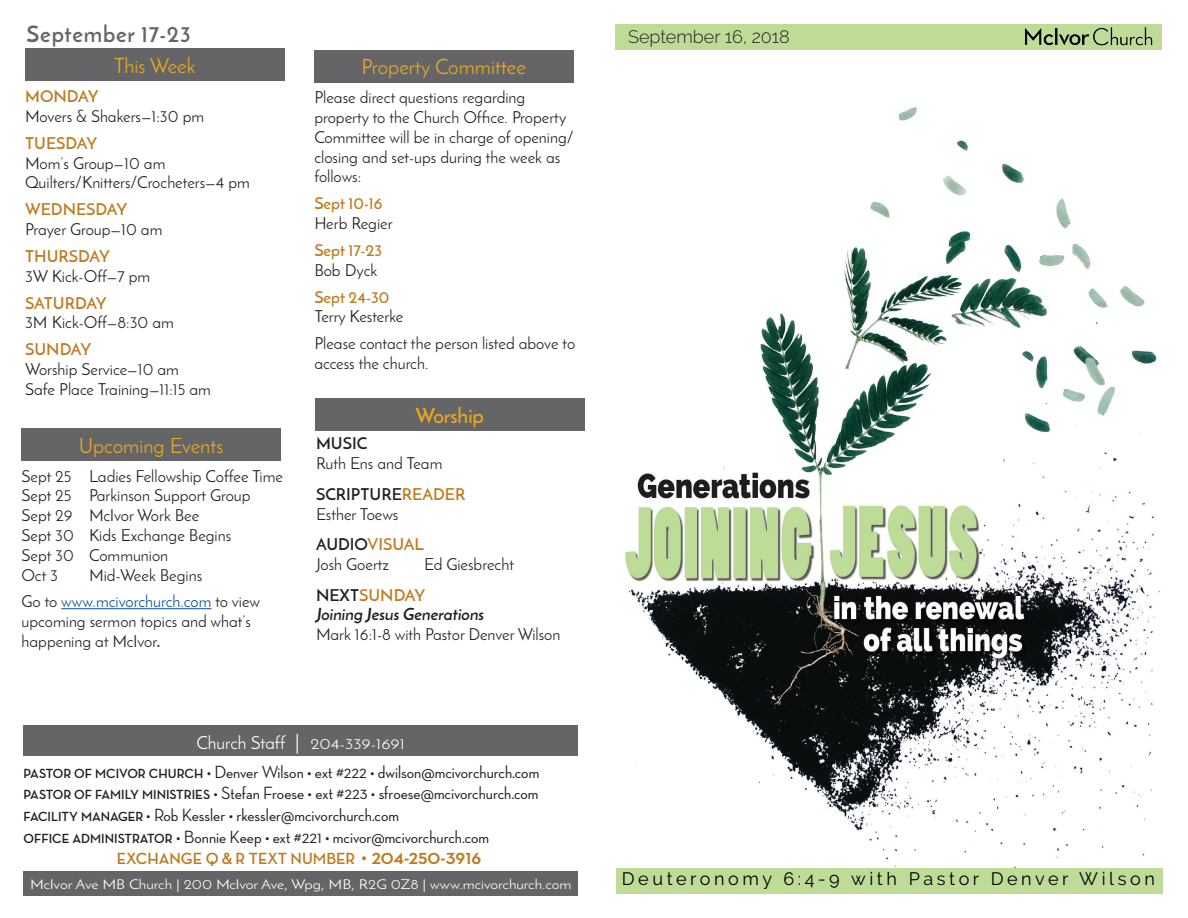
<style>
.page{position:relative;width:1188px;height:918px;background:#fff}
.page>*{position:absolute;margin:0;border:0;box-sizing:border-box;transform-origin:0 0}
.t1{font:700 22.5px "Josefin Sans";letter-spacing:.035em;color:#656568}
.t2{font:21px "Josefin Sans";color:#e7a921}
.t3{font:600 21px "Josefin Sans";color:#e7a921}
.t4{font:500 18px/21.6px "Neutra Disp";color:#231f20}
.t5{font:18px "Raleway";letter-spacing:.2em;color:#000}
.t6{font:300 18px "Raleway";color:#231f20}
.t7{font:16.5px/19.8px "Josefin Sans";color:#231f20}
.t8{font:600 16.5px "Josefin Sans";color:#bf7b21}
.t9{font:700 16.5px "Neutra Disp";color:#bf7b21}
.t10{font:italic 700 16.5px "Josefin Sans";color:#231f20}
.t11{font:600 16.5px "Josefin Sans";color:#231f20}
.t12{font:15px "Josefin Sans";color:#fff;scale:1.15 1}
.t13{font:13.5px "Josefin Sans";color:#fff;scale:1.15 1}
.s1{color:#0d4ca0}
.s2{font-weight:700;font-style:italic}
.s3{font-weight:600}
.s4{font-weight:600;color:#bf7b21}
.s5{font-size:18px}
.s6{font-size:21px}
.s7{font-weight:700;font-size:13.5px}
.s8{font-weight:500;font-size:24px}
</style>
<div class="page">
<div style="left:25px;top:49px;width:259px;height:32px;background:#656568"></div>
<hr style="left:61px;top:608px;width:151px;height:1px;background:#0d4ca0">
<div style="left:22px;top:429px;width:259px;height:32px;background:#656568"></div>
<div style="left:314px;top:50px;width:259px;height:33px;background:#656568"></div>
<div style="left:23px;top:726px;width:555px;height:30px;background:#656568"></div>
<div style="left:23px;top:872px;width:555px;height:24px;background:#656568"></div>
<div style="left:315px;top:399px;width:270px;height:32px;background:#656568"></div>
<div style="left:615px;top:24px;width:547px;height:26px;background:#bedc97"></div>
<img style="left:624px;top:107px;width:539px;height:762px">
<img style="left:1025px;top:27px;width:128px;height:19px">
<div style="left:616px;top:869px;width:547px;height:25px;background:#bedc97"></div>
<h1 class="t1" style="left:27px;top:19px;width:166px">September 17-23</h1>
<p class="t2" style="left:114px;top:53px;width:83px">This Week</p>
<p class="t8" style="left:25px;top:86px;width:75px">MONDAY</p>
<p class="t7" style="left:25px;top:106px;width:181px">Movers &amp; Shakers—1:30 pm</p>
<p class="t8" style="left:25px;top:133px;width:74px">TUESDAY</p>
<p class="t7" style="left:25px;top:153px;width:226px">Mom’s Group—10 am<br>Quilters/Knitters/Crocheters—4 pm</p>
<p class="t8" style="left:25px;top:199px;width:104px">WEDNESDAY</p>
<p class="t7" style="left:25px;top:219px;width:139px">Prayer Group—10 am</p>
<p class="t8" style="left:25px;top:246px;width:86px">THURSDAY</p>
<p class="t7" style="left:25px;top:266px;width:127px">3W Kick-Off—7 pm</p>
<p class="t8" style="left:25px;top:292px;width:83px">SATURDAY</p>
<p class="t7" style="left:25px;top:313px;width:150px">3M Kick-Off—8:30 am</p>
<p class="t8" style="left:25px;top:339px;width:68px">SUNDAY</p>
<p class="t7" style="left:25px;top:359px;width:187px">Worship Service—10 am<br>Safe Place Training—11:15 am</p>
<p class="t2" style="left:79px;top:433px;width:146px">Upcoming Events</p>
<p class="t7" style="left:22px;top:466px;width:263px">Sept 25 Ladies Fellowship Coffee Time<br>Sept 25 Parkinson Support Group<br>Sept 29 McIvor Work Bee<br>Sept 30 Kids Exchange Begins<br>Sept 30 Communion<br>Oct 3</p>
<p class="t7" style="left:22px;top:561px;width:240px;line-height:26.8px;text-align:center">Mid-Week Begins<br>Go to <span class="s1">www.mcivorchurch.com</span> to view</p>
<p class="t7" style="left:22px;top:611px;width:231px">upcoming sermon topics and what’s happening at McIvor<span class="s2">.</span></p>
<p class="t2" style="left:361px;top:54px;width:166px">Property Committee</p>
<p class="t7" style="left:314px;top:87px;width:261px">Please direct questions regarding property to the Church Office. Property<br>Committee will be in charge of opening/ closing and set-ups during the week as follows:</p>
<p class="t8" style="left:314px;top:193px;width:70px">Sept 10-16</p>
<p class="t7" style="left:314px;top:213px;width:80px">Herb Regier</p>
<p class="t8" style="left:314px;top:240px;width:69px">Sept 17-23</p>
<p class="t7" style="left:314px;top:260px;width:65px">Bob Dyck</p>
<p class="t8" style="left:314px;top:286px;width:76px">Sept 24-30</p>
<p class="t7" style="left:314px;top:303px;width:262px;line-height:26.8px">Terry Kesterke<br>Please contact the person listed above to</p>
<p class="t7" style="left:314px;top:353px;width:116px">access the church.</p>
<p class="t3" style="left:415px;top:402px;width:70px">Worship</p>
<p class="t11" style="left:316px;top:433px;width:53px">MUSIC</p>
<p class="t7" style="left:316px;top:448px;width:151px;line-height:30.6px">Ruth Ens and Team<br><span class="s3">SCRIPTURE</span><span class="s4">READER</span></p>
<p class="t7" style="left:316px;top:498px;width:109px;line-height:30.6px">Esther Toews<br><span class="s3">AUDIO</span><span class="s4">VISUAL</span></p>
<p class="t7" style="left:316px;top:554px;width:75px">Josh Goertz</p>
<p class="t7" style="left:316px;top:549px;width:200px;line-height:30.6px;text-indent:108px">Ed Giesbrecht<br><span class="s3">NEXT</span><span class="s4">SUNDAY</span></p>
<p class="t10" style="left:316px;top:604px;width:170px">Joining Jesus Generations</p>
<p class="t7" style="left:316px;top:624px;width:246px">Mark 16:1-8 with Pastor Denver Wilson</p>
<p class="t12" style="left:197px;top:735px;width:183px"><span class="s5">Church Staff</span> <span class="s6">|</span> 204-339-1691</p>
<p class="t4" style="left:24px;top:761px;width:517px"><span class="s7">PASTOR OF MCIVOR CHURCH</span> • Denver Wilson • ext #222 • dwilson@mcivorchurch.com <span class="s7">PASTOR OF FAMILY MINISTRIES</span> • Stefan Froese • ext #223 • sfroese@mcivorchurch.com <span class="s7">FACILITY MANAGER</span> • Rob Kessler • rkessler@mcivorchurch.com<br><span class="s7">OFFICE ADMINISTRATOR</span> • Bonnie Keep • ext #221 • mcivor@mcivorchurch.com</p>
<p class="t9" style="left:117px;top:849px;width:366px">EXCHANGE Q &amp; R TEXT NUMBER <span class="s8">•</span> <span class="s6">204-250-3916</span></p>
<p class="t13" style="left:30px;top:876px;width:472px">McIvor Ave MB Church | 200 McIvor Ave, Wpg, MB, R2G 0Z8 | www.mcivorchurch.com</p>
<p class="t6" style="left:628px;top:26px;width:163px">September 16, 2018</p>
<p class="t5" style="left:622px;top:868px;width:535px">Deuteronomy 6:4-9 with Pastor Denver Wilson</p>
</div>
